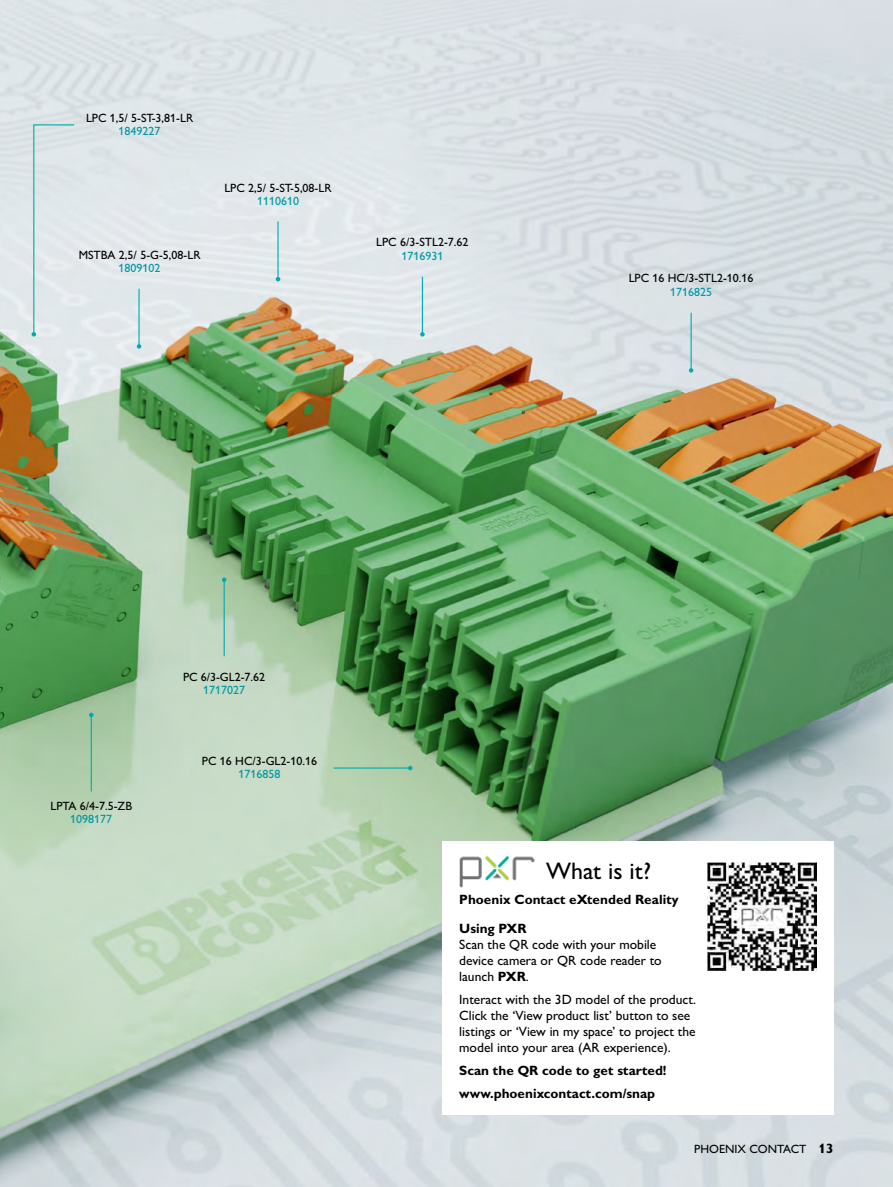
<style>
.page{position:relative;width:893px;height:1187px;background:#fff}
.page>*{position:absolute;margin:0;border:0;box-sizing:border-box;transform-origin:0 0}
.t1{font:24px "Px C Gill Alt One";color:#000}
.t2{font:13.5px/16.2px "Px C Gill Alt One";color:#000}
.t3{font:700 13.5px/29px "Px C Gill Alt One";color:#000}
.t4{font:12px "Px C Gill Alt One";color:#000}
.t5{font:12px "Px C Gill Alt One";color:#0099a1}
.s1{font-weight:700}
.s2{font-weight:700;font-size:13.5px}
</style>
<div class="page">
<img style="left:0;top:0;width:893px;height:1186px">
<svg style="left:32px;top:124px;width:43px;height:212px;background:#d9e4e7"></svg>
<div style="left:442px;top:841px;width:391px;height:273px;background:#fff"></div>
<img style="left:459px;top:855px;width:76px;height:33px">
<img style="left:708px;top:862px;width:108px;height:108px">
<hr style="left:91px;top:715px;width:1px;height:76px;background:#00aaad">
<svg style="left:89px;top:712px;width:5px;height:5px"></svg>
<hr style="left:224px;top:579px;width:1px;height:77px;background:#00aaad">
<svg style="left:222px;top:577px;width:4px;height:5px"></svg>
<hr style="left:334px;top:767px;width:76px;height:1px;background:#00aaad">
<svg style="left:408px;top:765px;width:4px;height:5px"></svg>
<hr style="left:138px;top:289px;width:2px;height:57px;background:#00aaad">
<svg style="left:137px;top:344px;width:4px;height:4px"></svg>
<hr style="left:277px;top:221px;width:2px;height:58px;background:#00aaad">
<svg style="left:276px;top:277px;width:4px;height:4px"></svg>
<hr style="left:422px;top:277px;width:1px;height:57px;background:#00aaad">
<svg style="left:420px;top:332px;width:5px;height:4px"></svg>
<hr style="left:691px;top:313px;width:1px;height:57px;background:#00aaad">
<svg style="left:689px;top:368px;width:4px;height:4px"></svg>
<p class="t4" style="left:86px;top:110px;width:109px">LPC 1,5/ 5-ST-3,81-LR</p>
<p class="t5" style="left:119px;top:124px;width:43px">1849227</p>
<p class="t4" style="left:79px;top:247px;width:123px">MSTBA 2,5/ 5-G-5,08-LR</p>
<p class="t5" style="left:119px;top:261px;width:43px">1809102</p>
<p class="t4" style="left:224px;top:180px;width:109px">LPC 2,5/ 5-ST-5,08-LR</p>
<p class="t5" style="left:257px;top:194px;width:43px">1110610</p>
<p class="t4" style="left:376px;top:235px;width:94px">LPC 6/3-STL2-7.62</p>
<p class="t5" style="left:401px;top:249px;width:43px">1716931</p>
<p class="t4" style="left:629px;top:271px;width:126px">LPC 16 HC/3-STL2-10.16</p>
<p class="t5" style="left:670px;top:284px;width:43px">1716825</p>
<p class="t4" style="left:50px;top:798px;width:83px">LPTA 6/4-7.5-ZB</p>
<p class="t5" style="left:70px;top:812px;width:43px">1098177</p>
<p class="t4" style="left:183px;top:669px;width:84px">PC 6/3-GL2-7.62</p>
<p class="t5" style="left:203px;top:683px;width:43px">1717027</p>
<p class="t4" style="left:202px;top:753px;width:117px">PC 16 HC/3-GL2-10.16</p>
<p class="t5" style="left:238px;top:767px;width:43px">1716858</p>
<h1 class="t1" style="left:546px;top:856px;width:106px">What is it?</h1>
<p class="t3" style="left:459px;top:884px;width:221px">Phoenix Contact eXtended Reality<br>Using PXR</p>
<p class="t2" style="left:459px;top:935px;width:204px">Scan the QR code with your mobile device camera or QR code reader to launch <span class="s1">PXR</span>.</p>
<p class="t2" style="left:459px;top:990px;width:238px">Interact with the 3D model of the product.<br>Click the ‘View product list’ button to see listings or ‘View in my space’ to project the model into your area (AR experience).</p>
<p class="t3" style="left:459px;top:1058px;width:209px;line-height:22.5px">Scan the QR code to get started! www.phoenixcontact.com/snap</p>
<p class="t4" style="left:694px;top:1141px;width:141px">PHOENIX CONTACT <span class="s2">13</span></p>
</div>
